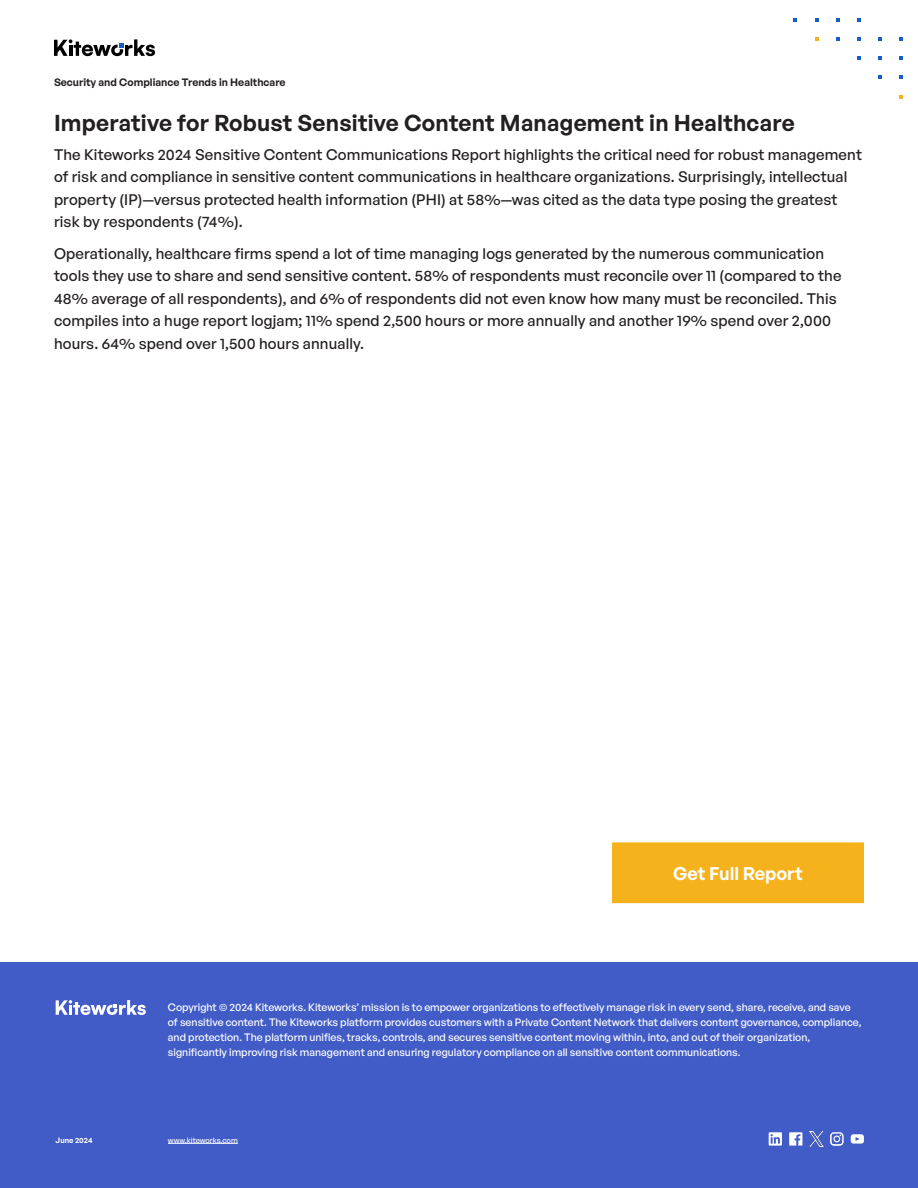
<style>
.page{position:relative;width:918px;height:1188px;background:#fff}
.page>*{position:absolute;margin:0;border:0;box-sizing:border-box;transform-origin:0 0}
.t1{font:600 22.5px "General Sans";letter-spacing:.01em;color:#231f20}
.t2{font:600 18px "General Sans";color:#fff}
.t3{font:500 15px/22.5px "General Sans";letter-spacing:.01em;color:#231f20}
.t4{font:500 10.5px/15px "General Sans";color:#fff}
.t5{font:600 10.5px "General Sans";color:#231f20}
.t6{font:500 7.5px "General Sans";color:#fff}
.t7{font:600 7.5px "General Sans";color:#fff}
</style>
<div class="page">
<svg style="left:878px;top:76px;width:4px;height:3px"></svg>
<svg style="left:900px;top:56px;width:3px;height:4px"></svg>
<svg style="left:857px;top:56px;width:4px;height:4px"></svg>
<svg style="left:878px;top:56px;width:4px;height:4px"></svg>
<svg style="left:836px;top:37px;width:4px;height:4px"></svg>
<svg style="left:815px;top:37px;width:3px;height:4px"></svg>
<svg style="left:900px;top:37px;width:3px;height:4px"></svg>
<svg style="left:857px;top:37px;width:4px;height:4px"></svg>
<svg style="left:878px;top:37px;width:4px;height:4px"></svg>
<svg style="left:836px;top:18px;width:4px;height:3px"></svg>
<svg style="left:857px;top:18px;width:4px;height:3px"></svg>
<div style="left:0;top:962px;width:918px;height:226px;background:#425cc7"></div>
<hr style="left:168px;top:1143px;width:70px;height:1px;background:#fff">
<svg style="left:56px;top:1000px;width:90px;height:15px"></svg>
<svg style="left:769px;top:1132px;width:13px;height:14px"></svg>
<svg style="left:789px;top:1132px;width:13px;height:14px"></svg>
<svg style="left:830px;top:1132px;width:13px;height:14px"></svg>
<svg style="left:851px;top:1134px;width:13px;height:10px"></svg>
<img style="left:810px;top:1132px;width:14px;height:14px">
<svg style="left:54px;top:39px;width:101px;height:17px"></svg>
<div style="left:612px;top:842px;width:252px;height:61px;background:#f5b21d;border:2px solid #f5b21d"></div>
<p class="t5" style="left:54px;top:76px;width:233px">Security and Compliance Trends in Healthcare</p>
<p class="t1" style="left:54px;top:108px;width:742px">Imperative for Robust Sensitive Content Management in Healthcare</p>
<p class="t3" style="left:54px;top:143px;width:810px">The Kiteworks 2024 Sensitive Content Communications Report highlights the critical need for robust management of risk and compliance in sensitive content communications in healthcare organizations. Surprisingly, intellectual property (IP)—versus protected health information (PHI) at 58%—was cited as the data type posing the greatest risk by respondents (74%).</p>
<p class="t3" style="left:54px;top:242px;width:789px">Operationally, healthcare firms spend a lot of time managing logs generated by the numerous communication tools they use to share and send sensitive content. 58% of respondents must reconcile over 11 (compared to the 48% average of all respondents), and 6% of respondents did not even know how many must be reconciled. This compiles into a huge report logjam; 11% spend 2,500 hours or more annually and another 19% spend over 2,000 hours. 64% spend over 1,500 hours annually.</p>
<p class="t2" style="left:673px;top:862px;width:131px">Get Full Report</p>
<p class="t4" style="left:168px;top:999px;width:695px">Copyright © 2024 Kiteworks. Kiteworks’ mission is to empower organizations to effectively manage risk in every send, share, receive, and save of sensitive content. The Kiteworks platform provides customers with a Private Content Network that delivers content governance, compliance, and protection. The platform unifies, tracks, controls, and secures sensitive content moving within, into, and out of their organization, significantly improving risk management and ensuring regulatory compliance on all sensitive content communications.</p>
<p class="t7" style="left:56px;top:1135px;width:38px">June 2024</p>
<p class="t6" style="left:168px;top:1135px;width:71px">www.kiteworks.com</p>
</div>
